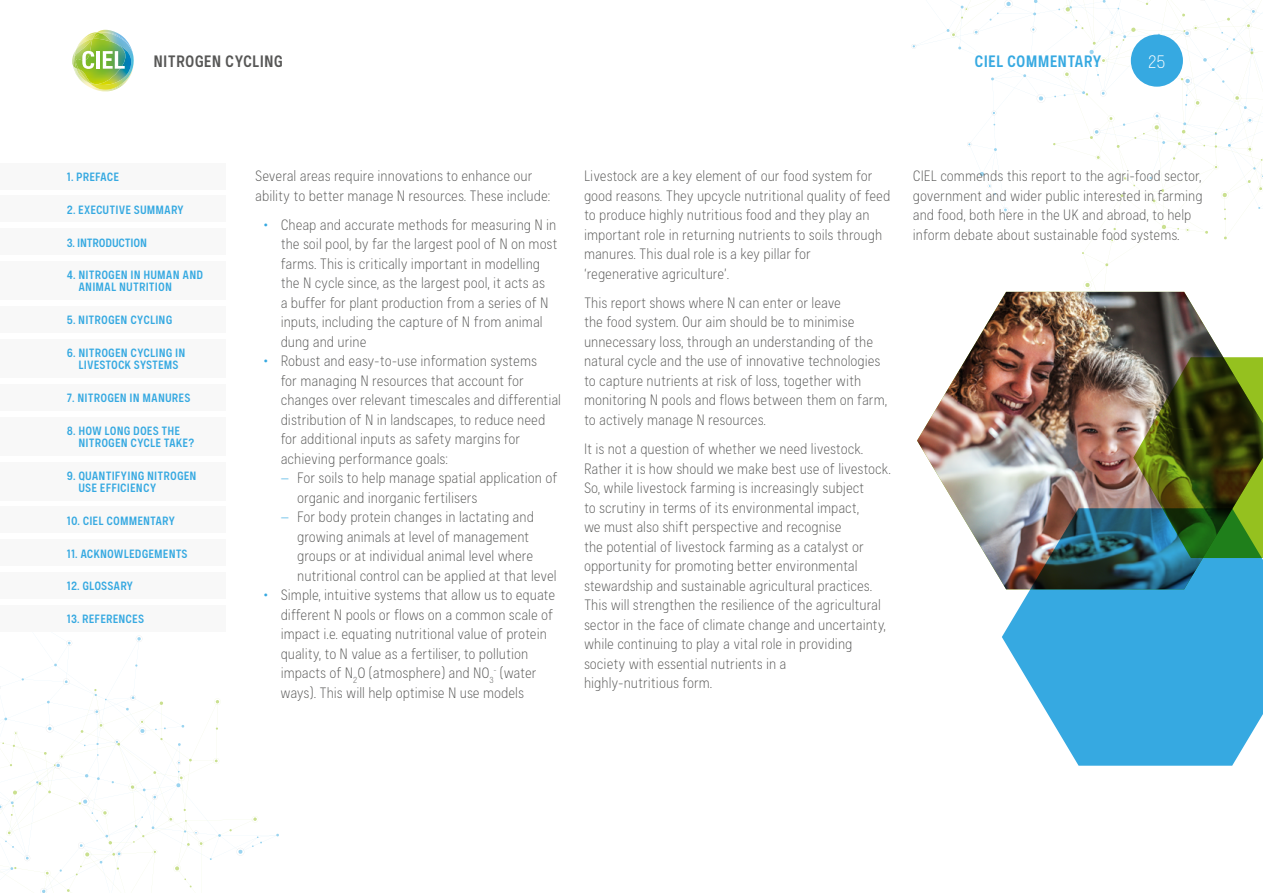
<style>
.page{position:relative;width:1263px;height:893px;background:#fff}
.page>*{position:absolute;margin:0;border:0;box-sizing:border-box;transform-origin:0 0}
.t1{font:300 18px "Couplet CF";color:#fff}
.t2{font:700 16.5px "Couplet CF";letter-spacing:.01em;color:#575756}
.t3{font:700 16.5px "Couplet CF";letter-spacing:.01em;color:#36a9e1}
.t4{font:300 15px/19.5px "Couplet CF";color:#575756}
.t5{font:700 12px/12px "Couplet CF";letter-spacing:.01em;color:#36a9e1}
.t6{font:700 12px "Couplet CF";letter-spacing:-.015em;color:#36a9e1}
.s1{font-weight:700;color:#36a9e1}
.s2{color:#36a9e1}
</style>
<div class="page">
<svg style="left:2px;top:663px;width:277px;height:230px"></svg>
<svg style="left:139px;top:719px;width:7px;height:16px"></svg>
<svg style="left:94px;top:709px;width:6px;height:5px"></svg>
<svg style="left:152px;top:794px;width:6px;height:6px"></svg>
<svg style="left:177px;top:760px;width:4px;height:5px"></svg>
<svg style="left:115px;top:739px;width:4px;height:5px"></svg>
<svg style="left:130px;top:695px;width:6px;height:5px"></svg>
<svg style="left:137px;top:637px;width:4px;height:5px"></svg>
<svg style="left:63px;top:678px;width:7px;height:7px"></svg>
<svg style="left:66px;top:641px;width:5px;height:5px"></svg>
<svg style="left:46px;top:725px;width:8px;height:8px"></svg>
<svg style="left:0;top:804px;width:3px;height:6px"></svg>
<svg style="left:24px;top:855px;width:6px;height:6px"></svg>
<svg style="left:236px;top:848px;width:8px;height:8px"></svg>
<svg style="left:194px;top:830px;width:10px;height:17px"></svg>
<svg style="left:117px;top:851px;width:5px;height:5px"></svg>
<svg style="left:40px;top:888px;width:7px;height:5px"></svg>
<svg style="left:81px;top:797px;width:8px;height:9px"></svg>
<svg style="left:55px;top:754px;width:9px;height:15px"></svg>
<svg style="left:78px;top:842px;width:14px;height:17px"></svg>
<img style="left:98px;top:30px;width:17px;height:2px">
<img style="left:74px;top:69px;width:40px;height:22px">
<img style="left:101px;top:32px;width:16px;height:1px">
<img style="left:89px;top:33px;width:45px;height:57px">
<img style="left:95px;top:43px;width:38px;height:42px">
<img style="left:83px;top:33px;width:32px;height:6px">
<img style="left:75px;top:39px;width:52px;height:45px">
<svg style="left:73px;top:50px;width:21px;height:19px"></svg>
<hr style="left:97px;top:51px;width:3px;height:18px;background:#fff">
<svg style="left:103px;top:51px;width:22px;height:18px"></svg>
<svg style="left:1083px;top:281px;width:9px;height:8px"></svg>
<svg style="left:1110px;top:238px;width:4px;height:5px"></svg>
<svg style="left:916px;top:0;width:347px;height:230px"></svg>
<svg style="left:1250px;top:8px;width:6px;height:7px"></svg>
<svg style="left:1247px;top:117px;width:6px;height:6px"></svg>
<svg style="left:1249px;top:47px;width:5px;height:5px"></svg>
<svg style="left:1109px;top:30px;width:6px;height:6px"></svg>
<svg style="left:1100px;top:90px;width:6px;height:7px"></svg>
<svg style="left:1036px;top:94px;width:10px;height:9px"></svg>
<svg style="left:1030px;top:26px;width:6px;height:7px"></svg>
<svg style="left:1004px;top:0;width:9px;height:9px"></svg>
<svg style="left:988px;top:58px;width:6px;height:6px"></svg>
<svg style="left:973px;top:29px;width:6px;height:6px"></svg>
<svg style="left:991px;top:110px;width:5px;height:6px"></svg>
<svg style="left:967px;top:142px;width:5px;height:5px"></svg>
<svg style="left:987px;top:184px;width:5px;height:4px"></svg>
<svg style="left:1002px;top:207px;width:6px;height:6px"></svg>
<svg style="left:1260px;top:174px;width:3px;height:5px"></svg>
<svg style="left:1181px;top:144px;width:6px;height:5px"></svg>
<svg style="left:1093px;top:128px;width:7px;height:8px"></svg>
<svg style="left:1183px;top:76px;width:9px;height:10px"></svg>
<svg style="left:1183px;top:25px;width:15px;height:12px"></svg>
<svg style="left:1152px;top:112px;width:9px;height:20px"></svg>
<div style="left:1131px;top:35px;width:52px;height:52px;background:#36a9e1;border-radius:50%"></div>
<img style="left:917px;top:292px;width:306px;height:291px">
<img style="left:1133px;top:357px;width:130px;height:151px">
<svg style="left:1002px;top:508px;width:261px;height:258px;fill:#36a9e1"></svg>
<div style="left:0;top:572px;width:225px;height:27px;background:#f8f8f8"></div>
<div style="left:0;top:507px;width:225px;height:26px;background:#f8f8f8"></div>
<div style="left:0;top:196px;width:225px;height:26px;background:#f8f8f8"></div>
<div style="left:0;top:163px;width:225px;height:26px;background:#f8f8f8"></div>
<div style="left:0;top:261px;width:225px;height:39px;background:#f8f8f8"></div>
<div style="left:0;top:228px;width:225px;height:27px;background:#f8f8f8"></div>
<div style="left:0;top:306px;width:225px;height:27px;background:#f8f8f8"></div>
<div style="left:0;top:339px;width:225px;height:39px;background:#f8f8f8"></div>
<div style="left:0;top:384px;width:225px;height:27px;background:#f8f8f8"></div>
<div style="left:0;top:417px;width:225px;height:38px;background:#f8f8f8"></div>
<div style="left:0;top:462px;width:225px;height:38px;background:#f8f8f8"></div>
<div style="left:0;top:605px;width:225px;height:27px;background:#f8f8f8"></div>
<div style="left:0;top:539px;width:225px;height:27px;background:#f8f8f8"></div>
<p class="t2" style="left:154px;top:51px;width:131px">NITROGEN CYCLING</p>
<p class="t3" style="left:974px;top:51px;width:129px">CIEL COMMENTARY</p>
<p class="t1" style="left:1148px;top:51px;width:19px">25</p>
<p class="t5" style="left:67px;top:172px;width:54px">1. PREFACE</p>
<p class="t5" style="left:67px;top:204px;width:118px">2. EXECUTIVE SUMMARY</p>
<p class="t6" style="left:67px;top:235px;width:82px">3. INTRODUCTION</p>
<p class="t5" style="left:78px;top:270px;width:126px;text-indent:-11px">4. NITROGEN IN HUMAN AND<br>ANIMAL NUTRITION</p>
<p class="t5" style="left:67px;top:315px;width:107px">5. NITROGEN CYCLING</p>
<p class="t5" style="left:67px;top:348px;width:120px;text-align:center">6. NITROGEN CYCLING IN<br>LIVESTOCK SYSTEMS</p>
<p class="t5" style="left:67px;top:393px;width:125px">7. NITROGEN IN MANURES</p>
<p class="t5" style="left:78px;top:426px;width:117px;text-indent:-11px">8. HOW LONG DOES THE<br>NITROGEN CYCLE TAKE?</p>
<p class="t5" style="left:78px;top:471px;width:120px;text-indent:-11px">9. QUANTIFYING NITROGEN<br>USE EFFICIENCY</p>
<p class="t5" style="left:67px;top:515px;width:110px">10. CIEL COMMENTARY</p>
<p class="t5" style="left:67px;top:548px;width:122px">11. ACKNOWLEDGEMENTS</p>
<p class="t5" style="left:67px;top:581px;width:68px">12. GLOSSARY</p>
<p class="t5" style="left:67px;top:614px;width:79px">13. REFERENCES</p>
<p class="t4" style="left:255px;top:167px;width:297px">Several areas require innovations to enhance our ability to better manage N resources. These include:</p>
<p class="t4" style="left:281px;top:215px;width:278px;text-indent:-17px"><span class="s1">•</span> Cheap and accurate methods for measuring N in the soil pool, by far the largest pool of N on most farms. This is critically important in modelling the N cycle since, as the largest pool, it acts as<br>a buffer for plant production from a series of N inputs, including the capture of N from animal dung and urine</p>
<p class="t4" style="left:281px;top:352px;width:282px;text-indent:-17px"><span class="s1">•</span> Robust and easy-to-use information systems<br>for managing N resources that account for changes over relevant timescales and differential distribution of N in landscapes, to reduce need for additional inputs as safety margins for achieving performance goals:</p>
<p class="t4" style="left:297px;top:469px;width:262px;text-indent:-17px"><span class="s2">–</span> For soils to help manage spatial application of organic and inorganic fertilisers</p>
<p class="t4" style="left:297px;top:508px;width:261px;text-indent:-17px"><span class="s2">–</span> For body protein changes in lactating and growing animals at level of management groups or at individual animal level where nutritional control can be applied at that level</p>
<p class="t4" style="left:281px;top:586px;width:276px;text-indent:-17px"><span class="s1">•</span> Simple, intuitive systems that allow us to equate different N pools or flows on a common scale of impact i.e. equating nutritional value of protein quality, to N value as a fertiliser, to pollution impacts of N<sub>2</sub>O (atmosphere) and NO<sub>3</sub><sup>-</sup> (water ways). This will help optimise N use models</p>
<p class="t4" style="left:584px;top:167px;width:308px">Livestock are a key element of our food system for good reasons. They upcycle nutritional quality of feed to produce highly nutritious food and they play an important role in returning nutrients to soils through manures. This dual role is a key pillar for<br>‘regenerative agriculture’.</p>
<p class="t4" style="left:584px;top:293px;width:305px">This report shows where N can enter or leave<br>the food system. Our aim should be to minimise unnecessary loss, through an understanding of the natural cycle and the use of innovative technologies to capture nutrients at risk of loss, together with monitoring N pools and flows between them on farm, to actively manage N resources.</p>
<p class="t4" style="left:584px;top:440px;width:308px">It is not a question of whether we need livestock.<br>Rather it is how should we make best use of livestock.<br>So, while livestock farming is increasingly subject<br>to scrutiny in terms of its environmental impact,<br>we must also shift perspective and recognise<br>the potential of livestock farming as a catalyst or opportunity for promoting better environmental stewardship and sustainable agricultural practices.<br>This will strengthen the resilience of the agricultural sector in the face of climate change and uncertainty, while continuing to play a vital role in providing society with essential nutrients in a<br>highly-nutritious form.</p>
<p class="t4" style="left:913px;top:167px;width:291px">CIEL commends this report to the agri-food sector, government and wider public interested in farming and food, both here in the UK and abroad, to help inform debate about sustainable food systems.</p>
</div>
